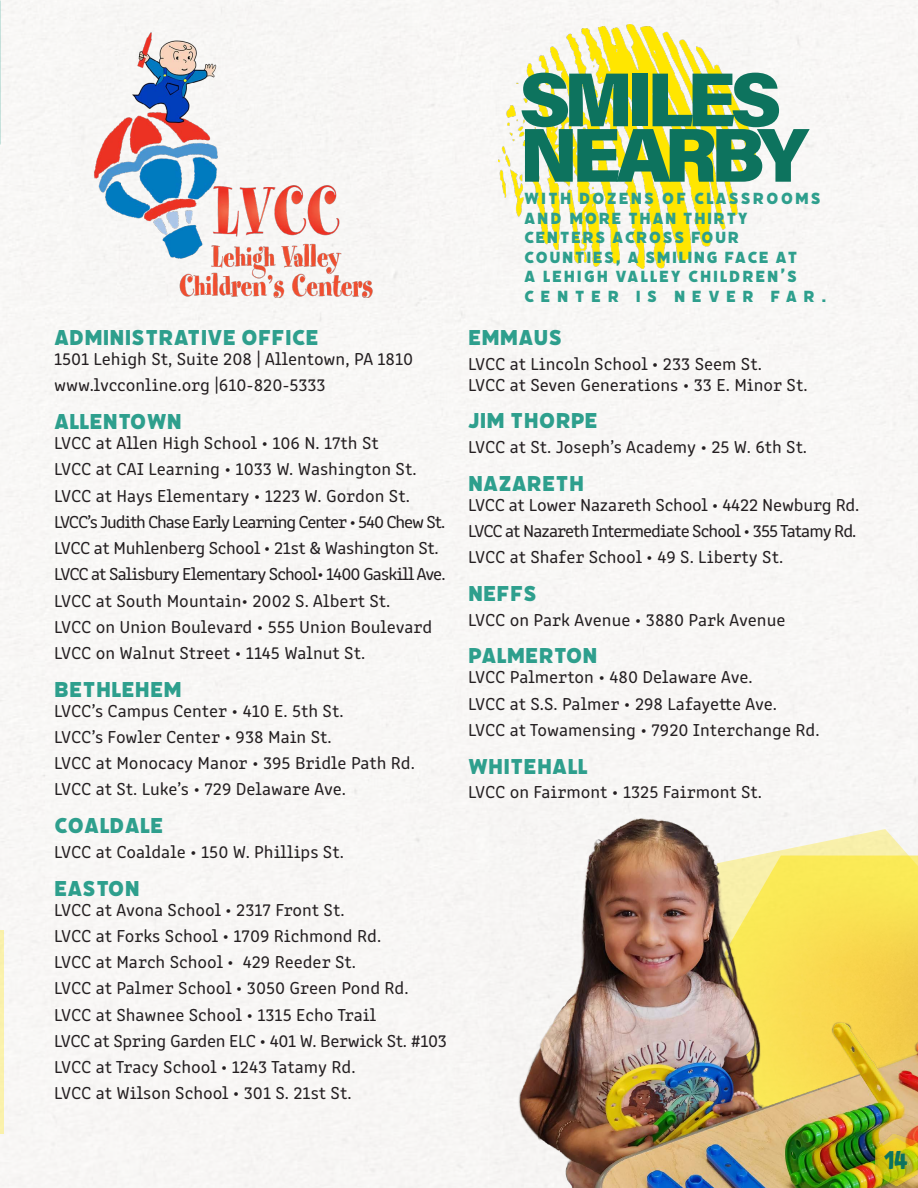
<style>
.page{position:relative;width:918px;height:1188px;background:#f8f7f5}
.page>*{position:absolute;margin:0;border:0;box-sizing:border-box;transform-origin:0 0}
.t1{font:76.5px/55.5px "Acumin Variable Concept";letter-spacing:-.085em;color:#0d735e}
.t2{font:25.5px "Tomarik Brush";color:#0d735e}
.t3{font:24px "Filicudi Solid";letter-spacing:.005em;color:#2e9f8d}
.t4{font:18px/26.2px "Clone Rounded";color:#241f21}
.t5{font:18px/19.5px "Filicudi Solid";letter-spacing:.1em;color:#2e9f8d}
</style>
<div class="page">
<div style="left:600px;top:782px;width:318px;height:17px;background:#f7f6f5"></div>
<svg style="left:0;top:931px;width:3px;height:203px"></svg>
<img style="left:489px;top:799px;width:429px;height:389px">
<img style="left:498px;top:24px;width:257px;height:245px">
<img style="left:72px;top:5px;width:340px;height:297px">
<img style="left:868px;top:1134px;width:50px;height:54px">
<h3 class="t3" style="left:54px;top:323px;width:266px">ADMINISTRATIVE OFFICE</h3>
<p class="t4" style="left:54px;top:345px;width:361px">1501 Lehigh St, Suite 208 | Allentown, PA 1810 www.lvcconline.org |610-820-5333</p>
<h3 class="t3" style="left:54px;top:408px;width:129px">ALLENTOWN</h3>
<p class="t4" style="left:54px;top:429px;width:393px">LVCC at Allen High School • 106 N. 17th St<br>LVCC at CAI Learning • 1033 W. Washington St.<br>LVCC at Hays Elementary • 1223 W. Gordon St.<br>LVCC’s Judith Chase Early Learning Center • 540 Chew St.<br>LVCC at Muhlenberg School • 21st &amp; Washington St.<br>LVCC at Salisbury Elementary School• 1400 Gaskill Ave.<br>LVCC at South Mountain• 2002 S. Albert St.<br>LVCC on Union Boulevard • 555 Union Boulevard LVCC on Walnut Street • 1145 Walnut St.</p>
<h3 class="t3" style="left:54px;top:675px;width:129px">BETHLEHEM</h3>
<p class="t4" style="left:54px;top:696px;width:363px">LVCC’s Campus Center • 410 E. 5th St.<br>LVCC’s Fowler Center • 938 Main St.<br>LVCC at Monocacy Manor • 395 Bridle Path Rd.<br>LVCC at St. Luke’s • 729 Delaware Ave.</p>
<h3 class="t3" style="left:54px;top:812px;width:111px">COALDALE</h3>
<p class="t4" style="left:54px;top:837px;width:291px">LVCC at Coaldale • 150 W. Phillips St.</p>
<h3 class="t3" style="left:54px;top:874px;width:87px">EASTON</h3>
<p class="t4" style="left:54px;top:895px;width:395px">LVCC at Avona School • 2317 Front St.<br>LVCC at Forks School • 1709 Richmond Rd.<br>LVCC at March School • 429 Reeder St.<br>LVCC at Palmer School • 3050 Green Pond Rd.<br>LVCC at Shawnee School • 1315 Echo Trail<br>LVCC at Spring Garden ELC • 401 W. Berwick St. #103<br>LVCC at Tracy School • 1243 Tatamy Rd.<br>LVCC at Wilson School • 301 S. 21st St.</p>
<h1 class="t1" style="left:520px;top:69px;width:290px">SMILES<br>NEARBY</h1>
<p class="t5" style="left:524px;top:189px;width:304px">WITH DOZENS OF CLASSROOMS<br>AND MORE THAN THIRTY<br>CENTERS ACROSS FOUR<br>COUNTIES, A SMILING FACE AT<br>A LEHIGH VALLEY CHILDREN’S<br>CENTER IS NEVER FAR.</p>
<h3 class="t3" style="left:468px;top:323px;width:96px">EMMAUS</h3>
<p class="t4" style="left:468px;top:352px;width:341px;line-height:21px">LVCC at Lincoln School • 233 Seem St.<br>LVCC at Seven Generations • 33 E. Minor St.</p>
<h3 class="t3" style="left:468px;top:407px;width:131px">JIM THORPE</h3>
<p class="t4" style="left:468px;top:432px;width:341px">LVCC at St. Joseph’s Academy • 25 W. 6th St.</p>
<h3 class="t3" style="left:468px;top:469px;width:118px">NAZARETH</h3>
<p class="t4" style="left:468px;top:490px;width:393px">LVCC at Lower Nazareth School • 4422 Newburg Rd.<br>LVCC at Nazareth Intermediate School • 355 Tatamy Rd.<br>LVCC at Shafer School • 49 S. Liberty St.</p>
<h3 class="t3" style="left:468px;top:580px;width:70px">NEFFS</h3>
<p class="t4" style="left:468px;top:605px;width:319px">LVCC on Park Avenue • 3880 Park Avenue</p>
<h3 class="t3" style="left:468px;top:642px;width:131px">PALMERTON</h3>
<p class="t4" style="left:468px;top:663px;width:353px">LVCC Palmerton • 480 Delaware Ave.<br>LVCC at S.S. Palmer • 298 Lafayette Ave.<br>LVCC at Towamensing • 7920 Interchange Rd.</p>
<h3 class="t3" style="left:468px;top:752px;width:121px">WHITEHALL</h3>
<p class="t4" style="left:468px;top:778px;width:296px">LVCC on Fairmont • 1325 Fairmont St.</p>
<h2 class="t2" style="left:884px;top:1137px;width:25px">14</h2>
</div>
